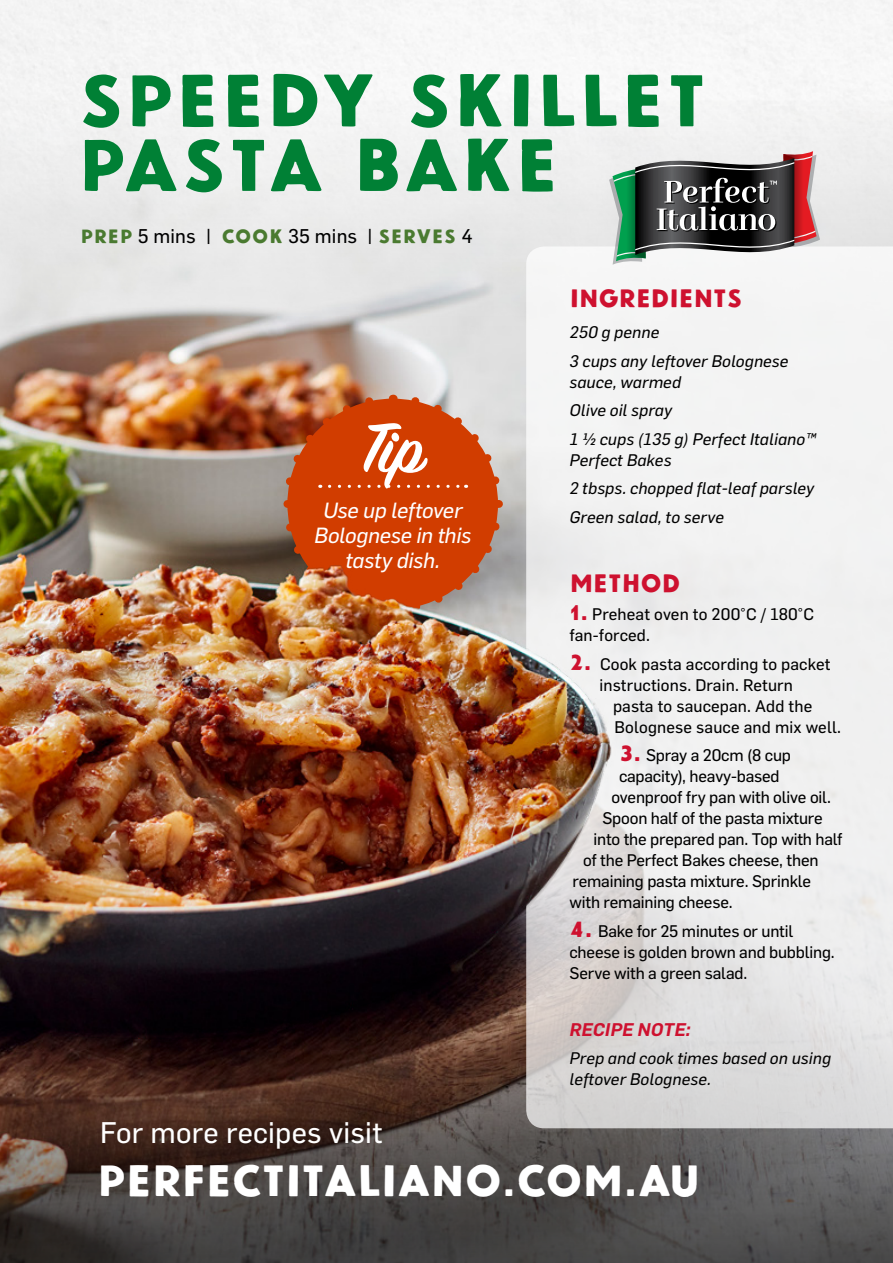
<style>
.page{position:relative;width:893px;height:1263px;background:#fff}
.page>*{position:absolute;margin:0;border:0;box-sizing:border-box;transform-origin:0 0}
.t1{font:600 77.55px "Sign Painter House Script";color:#fff}
.t2{font:74.25px/64.7px "Newcastle Basic Clean";color:#008035}
.t3{font:44.4px "Newcastle Basic Clean";letter-spacing:-.03em;color:#fff}
.t4{font:29.25px "Flama Basic";letter-spacing:.01em;color:#fff}
.t5{font:25.5px "Newcastle Basic Clean";letter-spacing:-.03em;color:#ce112f}
.t6{font:italic 21.6px/24.9px "Flama Basic";letter-spacing:-.01em;color:#fff;text-align:center}
.t7{font:19.5px "Newcastle Basic Clean";letter-spacing:.01em;color:#4a7a30}
.t8{font:italic 600 18px "Flama";letter-spacing:.01em;color:#ce112f}
.t9{font:16.5px/21px "Flama Basic";letter-spacing:-.01em;color:#000}
.t10{font:italic 16.5px/28.5px "Flama Basic";letter-spacing:.01em;color:#000}
.t11{font:16.5px/21px "Flama Basic";letter-spacing:.01em;color:#000}
.s1{font-family:"Flama Basic";color:#000}
.s2{font-family:"Newcastle Basic Clean";font-size:25.5px;color:#ce112f}
</style>
<div class="page">
<img style="left:0;top:101px;width:893px;height:920px">
<svg style="left:0;top:1021px;width:893px;height:242px;background:#4b403d"></svg>
<svg style="left:526px;top:246px;width:367px;height:882px;fill:#f0f0f1"></svg>
<svg style="left:279px;top:391px;width:227px;height:154px;background:#cc5625"></svg>
<img style="left:50px;top:545px;width:648px;height:514px">
<svg style="left:609px;top:151px;width:211px;height:114px"></svg>
<h2 class="t2" style="left:77px;top:70px;width:632px">SPEEDY SKILLET<br>PASTA BAKE</h2>
<p class="t7" style="left:80px;top:222px;width:394px">PREP <span class="s1">5 mins |</span> COOK <span class="s1">35 mins |</span> SERVES <span class="s1">4</span></p>
<h1 class="t1" style="left:361px;top:401px;width:65px">Tip</h1>
<h3 class="t6" style="left:314px;top:496px;width:158px">Use up leftover<br>Bolognese in this tasty dish.</h3>
<h3 class="t5" style="left:569px;top:279px;width:175px">INGREDIENTS</h3>
<p class="t10" style="left:569px;top:317px;width:220px">250 g penne<br>3 cups any leftover Bolognese</p>
<p class="t10" style="left:569px;top:366px;width:248px">sauce, warmed<br>Olive oil spray<br>1 ½ cups (135 g) Perfect Italiano™</p>
<p class="t10" style="left:569px;top:444px;width:246px">Perfect Bakes<br>2 tbsps. chopped flat-leaf parsley<br>Green salad, to serve</p>
<h3 class="t5" style="left:569px;top:564px;width:113px">METHOD</h3>
<p class="t11" style="left:569px;top:603px;width:246px"><span class="s2">1.</span> Preheat oven to 200°C / 180°C fan-forced.</p>
<p class="t11" style="left:569px;top:652px;width:262px;text-align:center"><span class="s2">2.</span> Cook pasta according to packet instructions. Drain. Return</p>
<p class="t11" style="left:613px;top:694px;width:230px">pasta to saucepan. Add the<br>Bolognese sauce and mix well.</p>
<p class="t9" style="left:619px;top:744px;width:173px"><span class="s2">3.</span> Spray a 20cm (8 cup</p>
<p class="t9" style="left:619px;top:765px;width:162px">capacity), heavy-based</p>
<p class="t9" style="left:611px;top:786px;width:221px">ovenproof fry pan with olive oil.</p>
<p class="t9" style="left:602px;top:807px;width:222px">Spoon half of the pasta mixture</p>
<p class="t9" style="left:593px;top:828px;width:251px">into the prepared pan. Top with half</p>
<p class="t9" style="left:583px;top:849px;width:237px">of the Perfect Bakes cheese, then</p>
<p class="t9" style="left:572px;top:870px;width:240px">remaining pasta mixture. Sprinkle</p>
<p class="t9" style="left:569px;top:891px;width:165px">with remaining cheese.</p>
<p class="t9" style="left:569px;top:919px;width:267px"><span class="s2">4.</span> Bake for 25 minutes or until cheese is golden brown and bubbling.<br>Serve with a green salad.</p>
<p class="t8" style="left:569px;top:1016px;width:123px">RECIPE NOTE:</p>
<p class="t10" style="left:569px;top:1047px;width:263px;line-height:21px">Prep and cook times based on using leftover Bolognese.</p>
<h3 class="t4" style="left:100px;top:1110px;width:284px">For more recipes visit</h3>
<h3 class="t3" style="left:97px;top:1148px;width:605px">PERFECTITALIANO.COM.AU</h3>
</div>
